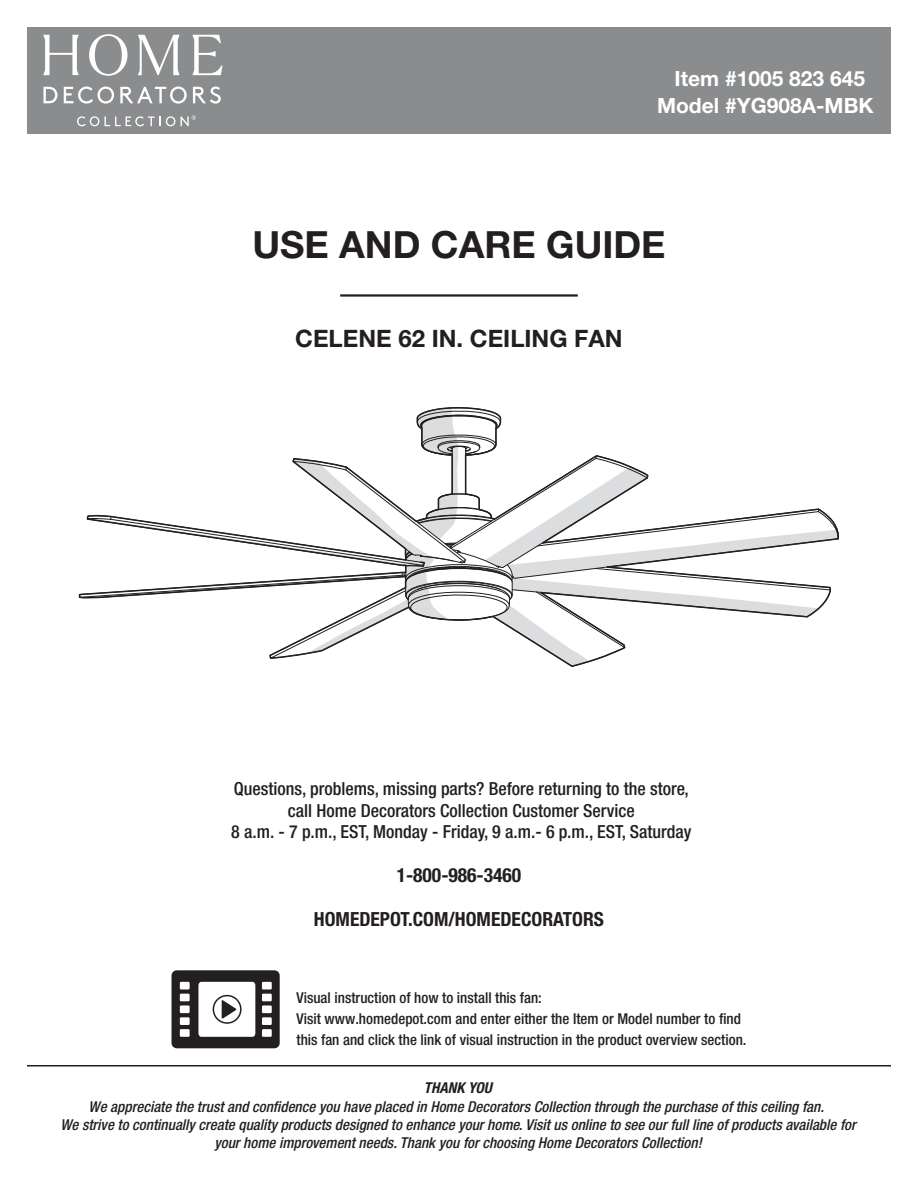
<style>
.page{position:relative;width:918px;height:1188px;background:#fff}
.page>*{position:absolute;margin:0;border:0;box-sizing:border-box;transform-origin:0 0}
.t1{font:700 37.5px "Helvetica Neue LT Std";color:#231f20}
.t2{font:700 24px "Helvetica Neue LT Std";color:#231f20}
.t3{font:700 21px/27px "Helvetica Neue LT Std";color:#fff;text-align:center}
.t4{font:700 condensed 19.5px "Helvetica Neue LT Std";color:#231f20}
.t5{font:500 condensed 18px/21.6px "Helvetica Neue LT Std";color:#231f20;text-align:center}
.t6{font:italic 500 condensed 15px/18px "Helvetica Neue LT Std";color:#231f20;text-align:center}
.t7{font:500 condensed 15px/21px "Helvetica Neue LT Std";color:#231f20}
.t8{font:italic 700 condensed 15px "Helvetica Neue";color:#231f20}
</style>
<div class="page">
<div style="left:172px;top:970px;width:108px;height:78px;background:#231f20;border-radius:5px"></div>
<svg style="left:198px;top:982px;width:57px;height:55px;background:#e8e7e7"></svg>
<div style="left:180px;top:982px;width:10px;height:7px;background:#fff"></div>
<div style="left:180px;top:994px;width:10px;height:7px;background:#fff"></div>
<div style="left:180px;top:1005px;width:10px;height:8px;background:#fff"></div>
<div style="left:180px;top:1017px;width:10px;height:8px;background:#fff"></div>
<div style="left:180px;top:1029px;width:10px;height:8px;background:#fff"></div>
<div style="left:262px;top:982px;width:10px;height:7px;background:#fff"></div>
<div style="left:262px;top:994px;width:10px;height:7px;background:#fff"></div>
<div style="left:262px;top:1005px;width:10px;height:8px;background:#fff"></div>
<div style="left:262px;top:1017px;width:10px;height:8px;background:#fff"></div>
<div style="left:262px;top:1029px;width:10px;height:8px;background:#fff"></div>
<svg style="left:78px;top:407px;width:761px;height:260px"></svg>
<hr style="left:27px;top:1065px;width:864px;height:1px;background:#231f20">
<hr style="left:340px;top:294px;width:238px;height:3px;background:#231f20">
<div style="left:27px;top:27px;width:864px;height:107px;background:#8a8c8e"></div>
<svg style="left:77px;top:116px;width:22px;height:10px"></svg>
<svg style="left:105px;top:116px;width:70px;height:10px"></svg>
<svg style="left:89px;top:34px;width:39px;height:42px"></svg>
<svg style="left:138px;top:35px;width:42px;height:40px"></svg>
<svg style="left:192px;top:35px;width:30px;height:40px"></svg>
<svg style="left:43px;top:35px;width:36px;height:40px"></svg>
<svg style="left:43px;top:87px;width:14px;height:16px"></svg>
<svg style="left:64px;top:87px;width:50px;height:17px"></svg>
<svg style="left:120px;top:87px;width:67px;height:17px"></svg>
<svg style="left:193px;top:87px;width:28px;height:17px"></svg>
<svg style="left:181px;top:116px;width:15px;height:10px"></svg>
<h3 class="t3" style="left:657px;top:67px;width:218px">Item #1005 823 645<br>Model #YG908A-MBK</h3>
<h1 class="t1" style="left:252px;top:231px;width:415px">USE AND CARE GUIDE</h1>
<h2 class="t2" style="left:295px;top:330px;width:329px">CELENE 62 IN. CEILING FAN</h2>
<p class="t5" style="left:231px;top:780px;width:462px">Questions, problems, missing parts? Before returning to the store, call Home Decorators Collection Customer Service<br>8 a.m. - 7 p.m., EST, Monday - Friday, 9 a.m.- 6 p.m., EST, Saturday</p>
<h3 class="t4" style="left:397px;top:864px;width:126px">1-800-986-3460</h3>
<h3 class="t4" style="left:314px;top:907px;width:292px">HOMEDEPOT.COM/HOMEDECORATORS</h3>
<p class="t7" style="left:297px;top:989px;width:451px">Visual instruction of how to install this fan:<br>Visit www.homedepot.com and enter either the Item or Model number to find this fan and click the link of visual instruction in the product overview section.</p>
<p class="t8" style="left:424px;top:1082px;width:72px">THANK YOU</p>
<p class="t6" style="left:60px;top:1100px;width:797px">We appreciate the trust and confidence you have placed in Home Decorators Collection through the purchase of this ceiling fan.<br>We strive to continually create quality products designed to enhance your home. Visit us online to see our full line of products available for your home improvement needs. Thank you for choosing Home Decorators Collection!</p>
</div>
